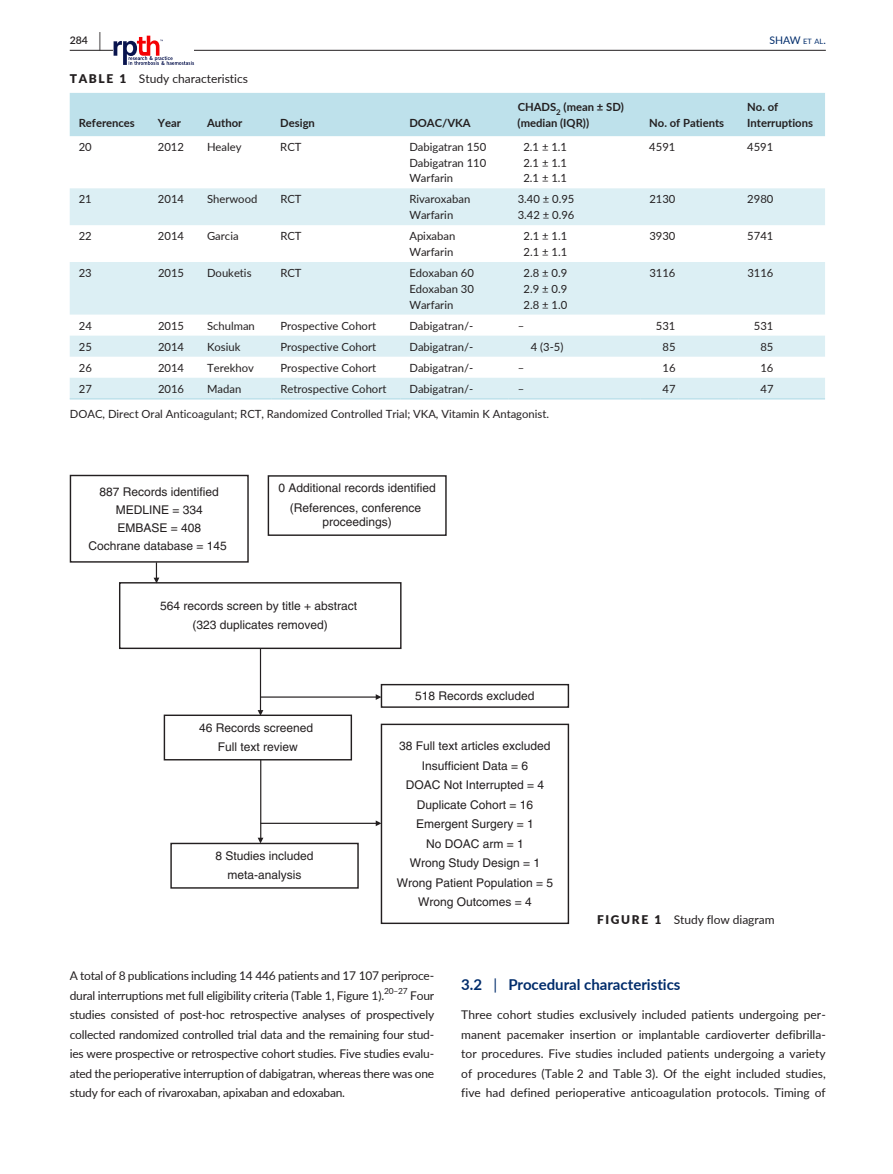
<style>
.page{position:relative;width:893px;height:1174px;background:#fff}
.page>*{position:absolute;margin:0;border:0;box-sizing:border-box;transform-origin:0 0}
.t1{font:700 15px "Lato";color:#002c6b}
.t2{font:12px/19.5px "Lato";letter-spacing:-.02em;color:#231f20;text-align:justify}
.t3{font:12px/19.5px "Helvetica";color:#231f20;text-align:center}
.t4{font:12px "Lato";color:#231f20}
.t5{font:11.25px/15.8px "Lato";color:#231f20;text-align:justify}
.t6{font:700 11.25px/15.8px "Lato";color:#231f20}
.t7{font:10.5px "Lato";color:#002c6b}
.t8{font:600 10.5px "Lato";color:#231f20}
.t9{font:8.4px "Lato";color:#231f20}
.s1{font-size:19.5px}
.s2{font-size:7.35px}
.s3{font-weight:900}
.s4{font-size:12px}
.s5{font-weight:400}
</style>
<div class="page">
<hr style="left:70px;top:50px;width:756px;height:1px;background:#231f20">
<svg style="left:114px;top:36px;width:80px;height:29px"></svg>
<div style="left:70px;top:93px;width:755px;height:43px;background:#bee1eb"></div>
<svg style="left:70px;top:188px;width:755px;height:210px;fill:#dceff4"></svg>
<hr style="left:70px;top:398px;width:79px;height:1px;background:#bee1eb">
<hr style="left:149px;top:398px;width:49px;height:1px;background:#bee1eb">
<hr style="left:198px;top:398px;width:73px;height:1px;background:#bee1eb">
<hr style="left:271px;top:398px;width:129px;height:1px;background:#bee1eb">
<hr style="left:400px;top:398px;width:109px;height:1px;background:#bee1eb">
<hr style="left:509px;top:398px;width:131px;height:1px;background:#bee1eb">
<hr style="left:640px;top:398px;width:98px;height:1px;background:#bee1eb">
<hr style="left:738px;top:398px;width:87px;height:1px;background:#bee1eb">
<div style="left:70px;top:475px;width:179px;height:87px;border:1px solid #231f20"></div>
<div style="left:268px;top:475px;width:179px;height:61px;border:1px solid #231f20"></div>
<div style="left:119px;top:582px;width:283px;height:67px;border:1px solid #231f20"></div>
<div style="left:164px;top:714px;width:188px;height:46px;border:1px solid #231f20"></div>
<div style="left:170px;top:842px;width:189px;height:46px;border:1px solid #231f20"></div>
<div style="left:381px;top:684px;width:188px;height:24px;border:1px solid #231f20"></div>
<div style="left:381px;top:723px;width:188px;height:201px;border:1px solid #231f20"></div>
<svg style="left:154px;top:562px;width:5px;height:21px"></svg>
<hr style="left:260px;top:648px;width:1px;height:63px;background:#231f20">
<svg style="left:258px;top:710px;width:5px;height:6px"></svg>
<hr style="left:260px;top:759px;width:1px;height:80px;background:#231f20">
<svg style="left:258px;top:837px;width:5px;height:6px"></svg>
<hr style="left:260px;top:822px;width:118px;height:2px;background:#231f20">
<svg style="left:376px;top:820px;width:5px;height:6px"></svg>
<hr style="left:261px;top:696px;width:116px;height:1px;background:#231f20">
<svg style="left:376px;top:694px;width:5px;height:6px"></svg>
<p class="t8" style="left:70px;top:33px;width:33px">284 <span class="s1">|</span></p>
<p class="t7" style="left:769px;top:33px;width:58px">SHAW <span class="s2">et al</span>.</p>
<p class="t4" style="left:70px;top:70px;width:180px"><span class="s3">TABLE 1</span> Study characteristics</p>
<p class="t6" style="left:79px;top:114px;width:58px">References</p>
<p class="t6" style="left:158px;top:114px;width:25px">Year</p>
<p class="t6" style="left:207px;top:114px;width:37px">Author</p>
<p class="t6" style="left:280px;top:114px;width:36px">Design</p>
<p class="t6" style="left:409px;top:114px;width:63px">DOAC/VKA</p>
<p class="t6" style="left:518px;top:99px;width:108px">CHADS<sub>2</sub> (mean ± SD) (median (IQR))</p>
<p class="t6" style="left:649px;top:114px;width:76px">No. of Patients</p>
<p class="t6" style="left:747px;top:99px;width:67px">No. of<br>Interruptions</p>
<p class="t5" style="left:79px;top:138px;width:15px">20</p>
<p class="t5" style="left:158px;top:138px;width:28px">2012</p>
<p class="t5" style="left:207px;top:138px;width:36px">Healey</p>
<p class="t5" style="left:280px;top:138px;width:23px">RCT</p>
<p class="t5" style="left:409px;top:138px;width:79px">Dabigatran 150<br>Dabigatran 110<br>Warfarin</p>
<p class="t5" style="left:523px;top:138px;width:45px">2.1 ± 1.1<br>2.1 ± 1.1<br>2.1 ± 1.1</p>
<p class="t5" style="left:649px;top:138px;width:28px">4591</p>
<p class="t5" style="left:747px;top:138px;width:28px">4591</p>
<p class="t5" style="left:79px;top:191px;width:15px">21</p>
<p class="t5" style="left:158px;top:191px;width:28px">2014</p>
<p class="t5" style="left:207px;top:191px;width:52px">Sherwood</p>
<p class="t5" style="left:280px;top:191px;width:23px">RCT</p>
<p class="t5" style="left:409px;top:191px;width:62px">Rivaroxaban<br>Warfarin</p>
<p class="t5" style="left:518px;top:191px;width:58px">3.40 ± 0.95<br>3.42 ± 0.96</p>
<p class="t5" style="left:649px;top:191px;width:28px">2130</p>
<p class="t5" style="left:747px;top:191px;width:28px">2980</p>
<p class="t5" style="left:79px;top:228px;width:15px">22</p>
<p class="t5" style="left:158px;top:228px;width:28px">2014</p>
<p class="t5" style="left:207px;top:228px;width:33px">Garcia</p>
<p class="t5" style="left:280px;top:228px;width:23px">RCT</p>
<p class="t5" style="left:409px;top:228px;width:47px">Apixaban<br>Warfarin</p>
<p class="t5" style="left:523px;top:228px;width:45px">2.1 ± 1.1<br>2.1 ± 1.1</p>
<p class="t5" style="left:649px;top:228px;width:28px">3930</p>
<p class="t5" style="left:747px;top:228px;width:28px">5741</p>
<p class="t5" style="left:79px;top:265px;width:15px">23</p>
<p class="t5" style="left:158px;top:265px;width:28px">2015</p>
<p class="t5" style="left:207px;top:265px;width:46px">Douketis</p>
<p class="t5" style="left:280px;top:265px;width:23px">RCT</p>
<p class="t5" style="left:409px;top:265px;width:66px">Edoxaban 60<br>Edoxaban 30<br>Warfarin</p>
<p class="t5" style="left:523px;top:265px;width:45px">2.8 ± 0.9<br>2.9 ± 0.9<br>2.8 ± 1.0</p>
<p class="t5" style="left:649px;top:265px;width:28px">3116</p>
<p class="t5" style="left:747px;top:265px;width:28px">3116</p>
<p class="t5" style="left:79px;top:317px;width:15px">24</p>
<p class="t5" style="left:158px;top:317px;width:28px">2015</p>
<p class="t5" style="left:207px;top:317px;width:49px">Schulman</p>
<p class="t5" style="left:280px;top:317px;width:97px">Prospective Cohort</p>
<p class="t5" style="left:409px;top:317px;width:65px">Dabigatran/-</p>
<p class="t5" style="left:518px;top:317px;width:8px">–</p>
<p class="t5" style="left:656px;top:317px;width:21px">531</p>
<p class="t5" style="left:754px;top:317px;width:21px">531</p>
<p class="t5" style="left:79px;top:338px;width:15px">25</p>
<p class="t5" style="left:158px;top:338px;width:28px">2014</p>
<p class="t5" style="left:207px;top:338px;width:35px">Kosiuk</p>
<p class="t5" style="left:280px;top:338px;width:97px">Prospective Cohort</p>
<p class="t5" style="left:409px;top:338px;width:65px">Dabigatran/-</p>
<p class="t5" style="left:531px;top:338px;width:34px">4 (3-5)</p>
<p class="t5" style="left:662px;top:338px;width:15px">85</p>
<p class="t5" style="left:760px;top:338px;width:15px">85</p>
<p class="t5" style="left:79px;top:359px;width:15px">26</p>
<p class="t5" style="left:158px;top:359px;width:28px">2014</p>
<p class="t5" style="left:207px;top:359px;width:48px">Terekhov</p>
<p class="t5" style="left:280px;top:359px;width:97px">Prospective Cohort</p>
<p class="t5" style="left:409px;top:359px;width:65px">Dabigatran/-</p>
<p class="t5" style="left:518px;top:359px;width:8px">–</p>
<p class="t5" style="left:662px;top:359px;width:15px">16</p>
<p class="t5" style="left:760px;top:359px;width:15px">16</p>
<p class="t5" style="left:79px;top:380px;width:15px">27</p>
<p class="t5" style="left:158px;top:380px;width:28px">2016</p>
<p class="t5" style="left:207px;top:380px;width:36px">Madan</p>
<p class="t5" style="left:280px;top:380px;width:107px">Retrospective Cohort</p>
<p class="t5" style="left:409px;top:380px;width:65px">Dabigatran/-</p>
<p class="t5" style="left:518px;top:380px;width:8px">–</p>
<p class="t5" style="left:662px;top:380px;width:15px">47</p>
<p class="t5" style="left:760px;top:380px;width:15px">47</p>
<p class="t5" style="left:70px;top:405px;width:481px">DOAC, Direct Oral Anticoagulant; RCT, Randomized Controlled Trial; VKA, Vitamin K Antagonist.</p>
<p class="t3" style="left:88px;top:482px;width:140px;line-height:18px">887 Records identified<br>MEDLINE = 334<br>EMBASE = 408<br>Cochrane database = 145</p>
<p class="t3" style="left:278px;top:478px;width:159px">0 Additional records identified (References, conference</p>
<p class="t3" style="left:322px;top:512px;width:71px">proceedings)</p>
<p class="t3" style="left:160px;top:595px;width:199px">564 records screen by title + abstract (323 duplicates removed)</p>
<p class="t3" style="left:199px;top:717px;width:116px">46 Records screened<br>Full text review</p>
<p class="t3" style="left:216px;top:845px;width:100px">8 Studies included meta-analysis</p>
<p class="t3" style="left:415px;top:685px;width:121px">518 Records excluded</p>
<p class="t3" style="left:397px;top:736px;width:158px">38 Full text articles excluded<br>Insufficient Data = 6<br>DOAC Not Interrupted = 4<br>Duplicate Cohort = 16<br>Emergent Surgery = 1<br>No DOAC arm = 1<br>Wrong Study Design = 1<br>Wrong Patient Population = 5<br>Wrong Outcomes = 4</p>
<p class="t4" style="left:597px;top:911px;width:179px"><span class="s3">FIGURE 1</span> Study flow diagram</p>
<p class="t2" style="left:70px;top:965px;width:366px">A total of 8 publications including 14 446 patients and 17 107 periproce&shy;dural interruptions met full eligibility criteria (Table 1, Figure 1).</p>
<p class="t9" style="left:384px;top:985px;width:52px">20–27 <span class="s4">Four</span></p>
<p class="t2" style="left:70px;top:1004px;width:366px">studies consisted of post-hoc retrospective analyses of prospectively collected randomized controlled trial data and the remaining four stud&shy;ies were prospective or retrospective cohort studies. Five studies evalu&shy;ated the perioperative interruption of dabigatran, whereas there was one study for each of rivaroxaban, apixaban and edoxaban.</p>
<p class="t1" style="left:461px;top:973px;width:221px">3.2 <span class="s5">|</span> Procedural characteristics</p>
<p class="t2" style="left:461px;top:1004px;width:366px">Three cohort studies exclusively included patients undergoing per&shy;manent pacemaker insertion or implantable cardioverter defibrilla&shy;tor procedures. Five studies included patients undergoing a variety of procedures (Table 2 and Table 3). Of the eight included studies, five had defined perioperative anticoagulation protocols. Timing of</p>
</div>
